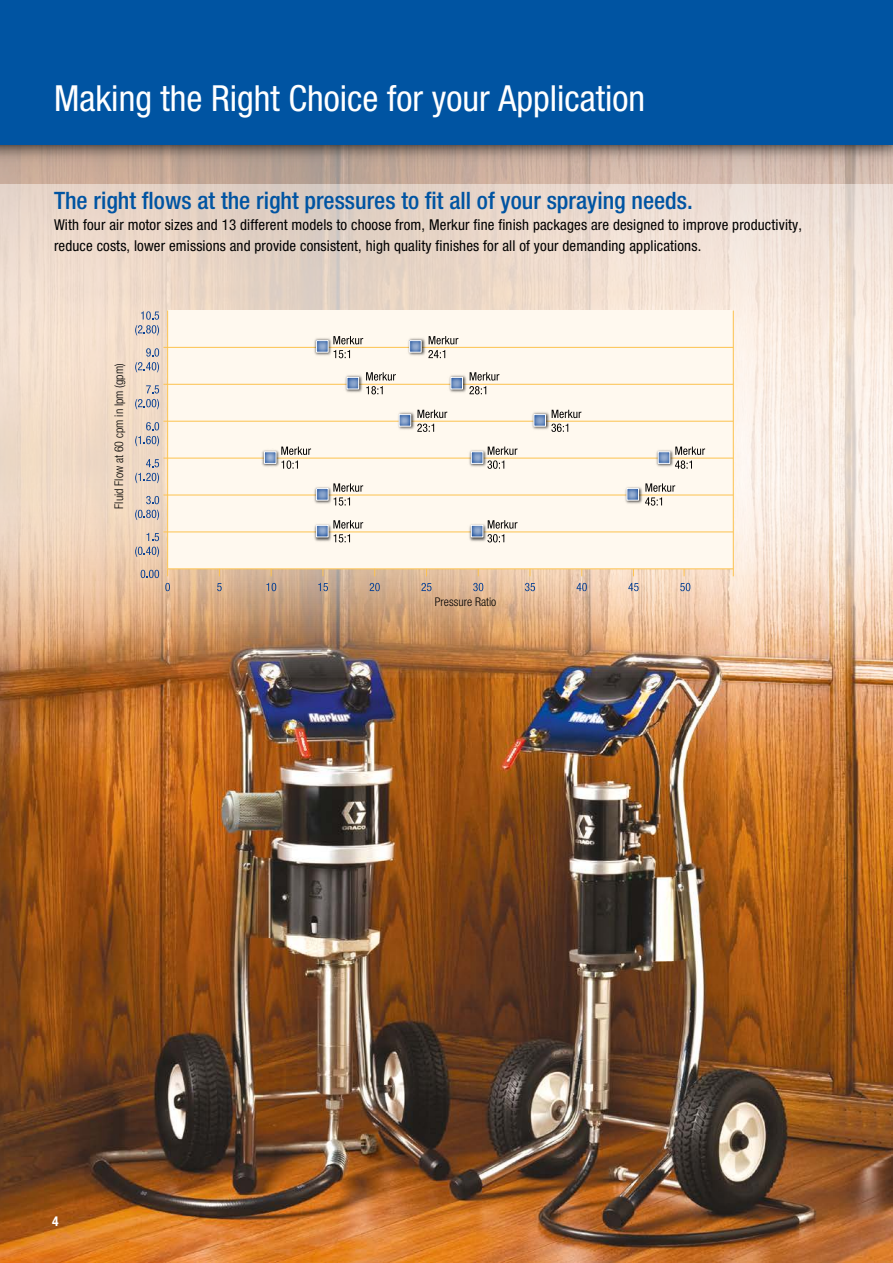
<style>
.page{position:relative;width:893px;height:1263px;background:#fff}
.page>*{position:absolute;margin:0;border:0;box-sizing:border-box;transform-origin:0 0}
.t1{font:condensed 36px "Helvetica Neue LT Std";color:#fff}
.t2{font:500 condensed 24px "Helvetica Neue LT Std";color:#0054a2}
.t3{font:condensed 15px/21px "Helvetica Neue LT Std";letter-spacing:.01em;color:#000}
.t4{font:700 condensed 13.5px "Helvetica Neue LT Std";color:#fff}
.t5{font:300 condensed 12px "Helvetica Neue LT Std";color:#000}
</style>
<div class="page">
<img style="left:0;top:678px;width:893px;height:585px">
<svg style="left:0;top:183px;width:893px;height:495px;background:#e4cab5"></svg>
<img style="left:0;top:145px;width:893px;height:38px">
<div style="left:0;top:0;width:893px;height:145px;background:#0054a2"></div>
<div style="left:167px;top:310px;width:566px;height:259px;background:#fff9ef"></div>
<svg style="left:165px;top:583px;width:5px;height:8px"></svg>
<svg style="left:217px;top:583px;width:5px;height:8px"></svg>
<svg style="left:266px;top:583px;width:10px;height:8px"></svg>
<svg style="left:318px;top:583px;width:10px;height:8px"></svg>
<svg style="left:370px;top:583px;width:10px;height:8px"></svg>
<svg style="left:421px;top:583px;width:11px;height:8px"></svg>
<svg style="left:473px;top:583px;width:10px;height:8px"></svg>
<svg style="left:525px;top:583px;width:10px;height:8px"></svg>
<svg style="left:577px;top:583px;width:10px;height:8px"></svg>
<svg style="left:628px;top:583px;width:11px;height:8px"></svg>
<svg style="left:680px;top:583px;width:10px;height:8px"></svg>
<hr style="left:168px;top:568px;width:565px;height:1px;background:#fcc24e">
<hr style="left:733px;top:311px;width:1px;height:265px;background:#fcc24e">
<svg style="left:141px;top:570px;width:18px;height:8px"></svg>
<svg style="left:146px;top:533px;width:13px;height:8px"></svg>
<svg style="left:135px;top:547px;width:24px;height:10px"></svg>
<svg style="left:146px;top:496px;width:13px;height:8px"></svg>
<svg style="left:135px;top:510px;width:24px;height:10px"></svg>
<svg style="left:146px;top:459px;width:13px;height:8px"></svg>
<svg style="left:135px;top:473px;width:24px;height:10px"></svg>
<svg style="left:146px;top:422px;width:13px;height:8px"></svg>
<svg style="left:135px;top:436px;width:24px;height:10px"></svg>
<svg style="left:146px;top:385px;width:13px;height:8px"></svg>
<svg style="left:135px;top:399px;width:24px;height:10px"></svg>
<svg style="left:135px;top:348px;width:24px;height:24px"></svg>
<svg style="left:135px;top:311px;width:24px;height:24px"></svg>
<hr style="left:167px;top:310px;width:1px;height:259px;background:#fcc24e">
<hr style="left:163px;top:531px;width:570px;height:1px;background:#fcc24e">
<hr style="left:163px;top:495px;width:570px;height:1px;background:#fcc24e">
<hr style="left:163px;top:458px;width:570px;height:1px;background:#fcc24e">
<hr style="left:163px;top:421px;width:570px;height:1px;background:#fcc24e">
<hr style="left:163px;top:384px;width:570px;height:1px;background:#fcc24e">
<hr style="left:163px;top:347px;width:570px;height:1px;background:#fcc24e">
<img style="left:313px;top:524px;width:20px;height:18px">
<svg style="left:318px;top:527px;width:9px;height:8px"></svg>
<div style="left:316px;top:525px;width:13px;height:12px;border:1px solid #fff"></div>
<img style="left:313px;top:487px;width:20px;height:17px">
<svg style="left:318px;top:490px;width:9px;height:9px"></svg>
<div style="left:316px;top:488px;width:13px;height:13px;border:1px solid #fff"></div>
<img style="left:262px;top:450px;width:19px;height:17px">
<svg style="left:266px;top:453px;width:8px;height:9px"></svg>
<div style="left:264px;top:451px;width:12px;height:13px;border:1px solid #fff"></div>
<img style="left:344px;top:375px;width:21px;height:18px">
<svg style="left:349px;top:379px;width:8px;height:8px"></svg>
<div style="left:347px;top:377px;width:12px;height:12px;border:1px solid #fff"></div>
<img style="left:313px;top:338px;width:22px;height:18px">
<svg style="left:318px;top:342px;width:9px;height:9px"></svg>
<div style="left:316px;top:340px;width:13px;height:13px;border:1px solid #fff"></div>
<img style="left:396px;top:412px;width:22px;height:18px">
<svg style="left:401px;top:416px;width:8px;height:9px"></svg>
<div style="left:399px;top:414px;width:12px;height:13px;border:1px solid #fff"></div>
<img style="left:468px;top:524px;width:21px;height:19px">
<svg style="left:473px;top:527px;width:8px;height:8px"></svg>
<div style="left:471px;top:525px;width:12px;height:12px;border:1px solid #fff"></div>
<img style="left:468px;top:450px;width:19px;height:17px">
<svg style="left:473px;top:453px;width:8px;height:9px"></svg>
<div style="left:471px;top:451px;width:12px;height:13px;border:1px solid #fff"></div>
<img style="left:530px;top:411px;width:22px;height:19px">
<svg style="left:535px;top:416px;width:9px;height:9px"></svg>
<div style="left:533px;top:414px;width:13px;height:13px;border:1px solid #fff"></div>
<img style="left:447px;top:375px;width:22px;height:18px">
<svg style="left:452px;top:379px;width:9px;height:8px"></svg>
<div style="left:450px;top:377px;width:13px;height:12px;border:1px solid #fff"></div>
<img style="left:406px;top:338px;width:22px;height:18px">
<svg style="left:411px;top:342px;width:9px;height:9px"></svg>
<div style="left:409px;top:340px;width:13px;height:13px;border:1px solid #fff"></div>
<img style="left:624px;top:487px;width:21px;height:17px">
<svg style="left:628px;top:490px;width:9px;height:9px"></svg>
<div style="left:626px;top:488px;width:13px;height:13px;border:1px solid #fff"></div>
<img style="left:655px;top:450px;width:20px;height:17px">
<svg style="left:660px;top:453px;width:8px;height:9px"></svg>
<div style="left:658px;top:451px;width:12px;height:13px;border:1px solid #fff"></div>
<svg style="left:333px;top:336px;width:30px;height:8px"></svg>
<svg style="left:333px;top:350px;width:17px;height:8px"></svg>
<svg style="left:429px;top:336px;width:29px;height:8px"></svg>
<svg style="left:428px;top:350px;width:17px;height:8px"></svg>
<svg style="left:366px;top:372px;width:30px;height:22px"></svg>
<svg style="left:469px;top:372px;width:30px;height:22px"></svg>
<svg style="left:417px;top:410px;width:30px;height:8px"></svg>
<svg style="left:417px;top:424px;width:17px;height:8px"></svg>
<svg style="left:552px;top:410px;width:29px;height:8px"></svg>
<svg style="left:551px;top:424px;width:17px;height:8px"></svg>
<svg style="left:281px;top:447px;width:30px;height:22px"></svg>
<svg style="left:487px;top:447px;width:30px;height:22px"></svg>
<svg style="left:675px;top:447px;width:30px;height:22px"></svg>
<svg style="left:333px;top:483px;width:30px;height:23px"></svg>
<svg style="left:333px;top:520px;width:30px;height:22px"></svg>
<svg style="left:487px;top:520px;width:30px;height:22px"></svg>
<svg style="left:645px;top:483px;width:30px;height:23px"></svg>
<h1 class="t1" style="left:54px;top:77px;width:593px">Making the Right Choice for your Application</h1>
<h2 class="t2" style="left:54px;top:186px;width:640px">The right flows at the right pressures to fit all of your spraying needs.</h2>
<p class="t3" style="left:54px;top:214px;width:750px">With four air motor sizes and 13 different models to choose from, Merkur fine finish packages are designed to improve productivity, reduce costs, lower emissions and provide consistent, high quality finishes for all of your demanding applications.</p>
<p class="t5" style="left:112px;top:509px;width:147px;rotate:-90deg">Fluid Flow at 60 cpm in lpm (gpm)</p>
<p class="t4" style="left:52px;top:1213px;width:8px">4</p>
<p class="t5" style="left:435px;top:595px;width:63px">Pressure Ratio</p>
</div>
